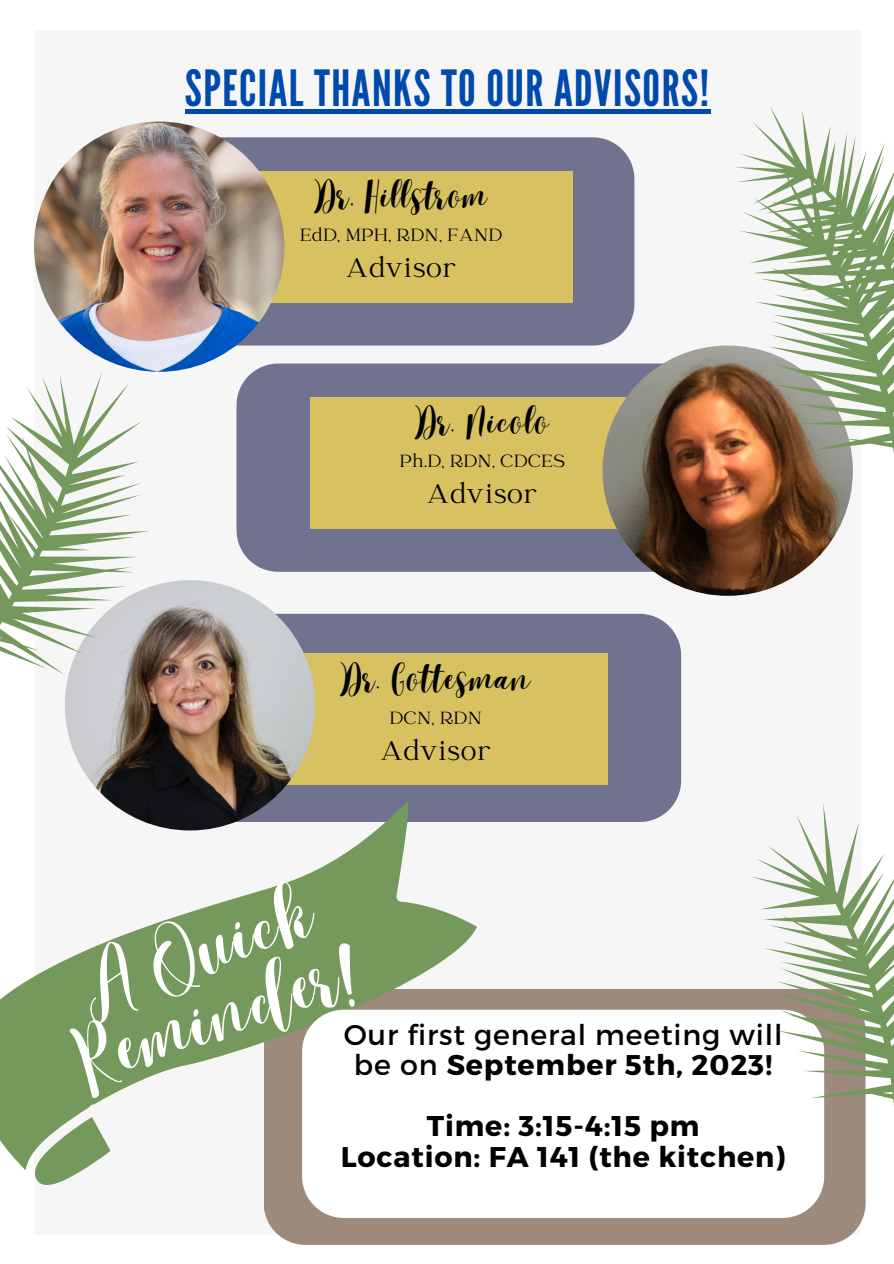
<style>
.page{position:relative;width:894px;height:1264px;background:#fff}
.page>*{position:absolute;margin:0;border:0;box-sizing:border-box;transform-origin:0 0}
.t1{font:300 64.65px/68.7px "Best";color:#fff;text-align:center}
.t2{font:49.8px "League Gothic";letter-spacing:.03em;color:#004aad}
.t3{font:300 30px "Best";letter-spacing:.04em;color:#000}
.t4{font:30px "Catchy Mager";letter-spacing:.04em;color:#000}
.t5{font:28.5px/30.3px "Montserrat";letter-spacing:.03em;color:#000;text-align:center}
.t6{font:700 28.5px "Montserrat";letter-spacing:.03em;color:#000}
.t7{font:19.5px "Catchy Mager";letter-spacing:.04em;color:#000}
.s1{font-weight:700}
</style>
<div class="page">
<div style="left:34px;top:30px;width:826px;height:1204px;background:#f6f6f6"></div>
<div style="left:221px;top:137px;width:413px;height:208px;background:#707290"></div>
<div style="left:229px;top:171px;width:343px;height:131px;background:#d7c161"></div>
<img style="left:34px;top:121px;width:250px;height:251px;border-radius:50%">
<div style="left:236px;top:363px;width:426px;height:209px;background:#707290"></div>
<div style="left:310px;top:397px;width:343px;height:131px;background:#d7c161"></div>
<img style="left:602px;top:345px;width:250px;height:251px;border-radius:50%">
<div style="left:276px;top:614px;width:405px;height:208px;background:#707290"></div>
<div style="left:263px;top:654px;width:344px;height:131px;background:#d7c161"></div>
<img style="left:65px;top:580px;width:250px;height:250px;border-radius:50%">
<img style="left:698px;top:372px;width:195px;height:134px">
<svg style="left:0;top:333px;width:206px;height:385px"></svg>
<svg style="left:696px;top:106px;width:197px;height:266px"></svg>
<div style="left:264px;top:989px;width:601px;height:255px;background:#9e8a7d"></div>
<svg style="left:0;top:776px;width:485px;height:417px"></svg>
<div style="left:185px;top:109px;width:525px;height:5px;background:#004aad"></div>
<div style="left:302px;top:1009px;width:522px;height:208px;background:#fff"></div>
<svg style="left:712px;top:804px;width:181px;height:349px"></svg>
<p class="t2" style="left:185px;top:59px;width:525px">SPECIAL THANKS TO OUR ADVISORS!</p>
<p class="t3" style="left:314px;top:178px;width:174px">Dr. Hillstrom</p>
<p class="t7" style="left:300px;top:226px;width:203px">EdD, MPH, RDN, FAND</p>
<p class="t4" style="left:346px;top:253px;width:112px">Advisor</p>
<p class="t3" style="left:415px;top:404px;width:135px">Dr. Nicolo</p>
<p class="t7" style="left:399px;top:451px;width:167px">Ph.D, RDN, CDCES</p>
<p class="t4" style="left:427px;top:479px;width:112px">Advisor</p>
<p class="t3" style="left:340px;top:661px;width:192px">Dr. Gottesman</p>
<p class="t7" style="left:390px;top:708px;width:93px">DCN, RDN</p>
<p class="t4" style="left:380px;top:736px;width:112px">Advisor</p>
<p class="t1" style="left:46px;top:964px;width:296px;rotate:-19deg">A Quick<br>Reminder!</p>
<p class="t5" style="left:343px;top:1018px;width:440px">Our first general meeting will be on <span class="s1">September 5th, 2023!</span></p>
<p class="t6" style="left:427px;top:1107px;width:274px">Time: 3:15-4:15 pm</p>
<p class="t6" style="left:340px;top:1137px;width:446px">Location: FA 141 (the kitchen)</p>
</div>
